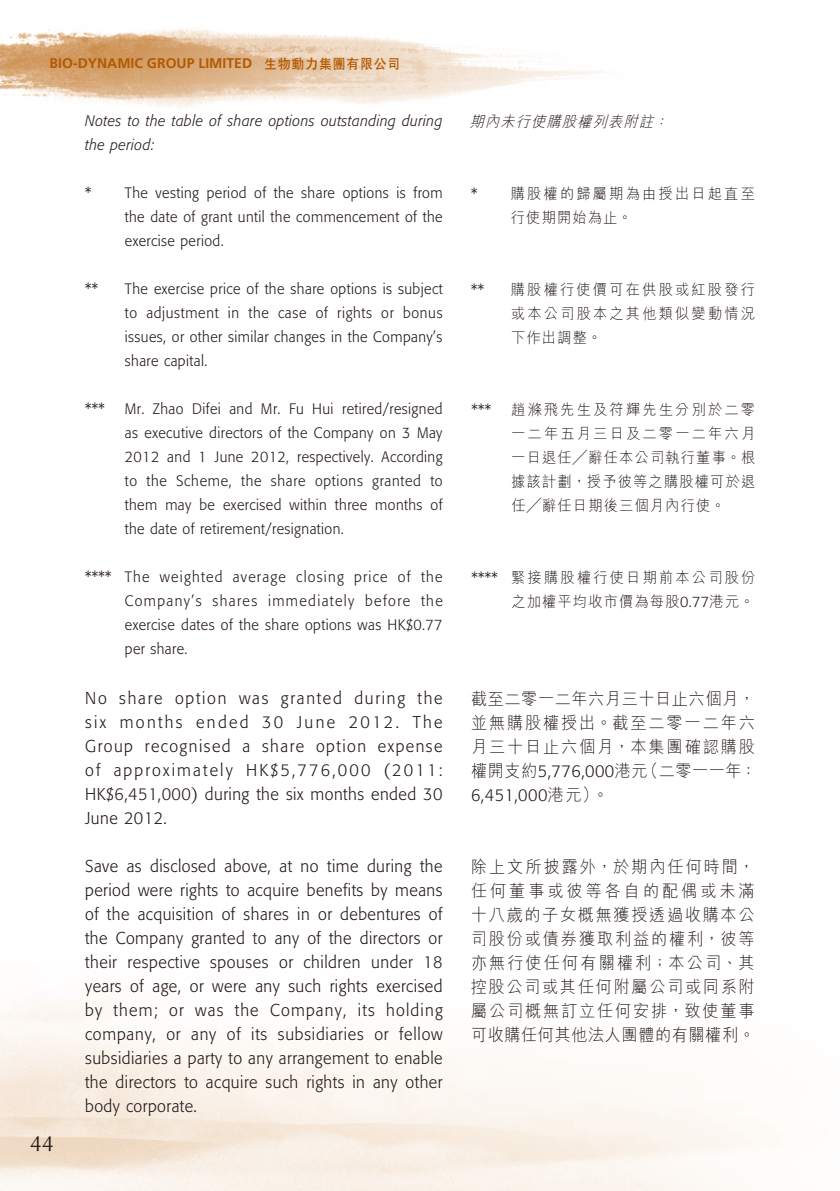
<style>
.page{position:relative;width:840px;height:1191px;background:#fff}
.page>*{position:absolute;margin:0;border:0;box-sizing:border-box;transform-origin:0 0}
.t1{font:22px "Optima LT Std";color:#231916;scale:.95 1}
.t2{font:300 17px/24px "Formata";letter-spacing:.03em;color:#231916;text-align:justify;scale:.95 1}
.t3{font:300 17px/24px "M Hei HK";letter-spacing:.11em;color:#231916;text-align:justify;scale:.95 1}
.t4{font:300 15px/24px "Formata";letter-spacing:.03em;color:#231916;text-align:justify;scale:.95 1}
.t5{font:300 15px/24px "M Hei HK";letter-spacing:.15em;color:#231916;text-align:justify;scale:.95 1}
.t6{font:italic 300 15px/24px "Formata";letter-spacing:.03em;color:#231916;scale:.95 1}
.t7{font:italic 300 15px "M Hei HK";color:#231916;scale:.95 1}
.t8{font:700 14px "Frutiger LT Std";color:#b35900}
.s1{font-family:"C Hei 2 HK"}
.s2{font-family:"Formata"}
.s3{font-family:"M Hei HK"}
</style>
<div class="page">
<img style="left:0;top:27px;width:604px;height:81px">
<p class="t8" style="left:50px;top:55px;width:352px">BIO-DYNAMIC GROUP LIMITED <span class="s1">生物動力集團有限公司</span></p>
<p class="t1" style="left:30px;top:1130px;width:27px">44</p>
<p class="t6" style="left:85px;top:109px;width:377px">Notes to the table of share options outstanding during the period:</p>
<p class="t4" style="left:125px;top:181px;width:336px;text-indent:-40px">* The vesting period of the share options is from the date of grant until the commencement of the exercise period.</p>
<p class="t4" style="left:85px;top:277px;width:15px">**</p>
<p class="t4" style="left:125px;top:277px;width:336px">The exercise price of the share options is subject to adjustment in the case of rights or bonus issues, or other similar changes in the Company’s share capital.</p>
<p class="t4" style="left:85px;top:397px;width:22px">***</p>
<p class="t4" style="left:125px;top:397px;width:336px">Mr. Zhao Difei and Mr. Fu Hui retired/resigned as executive directors of the Company on 3 May 2012 and 1 June 2012, respectively. According to the Scheme, the share options granted to them may be exercised within three months of the date of retirement/resignation.</p>
<p class="t4" style="left:125px;top:565px;width:336px;text-indent:-40px">**** The weighted average closing price of the Company’s shares immediately before the exercise dates of the share options was HK$0.77 per share.</p>
<p class="t2" style="left:85px;top:686px;width:377px">No share option was granted during the six months ended 30 June 2012. The Group recognised a share option expense of approximately HK$5,776,000 (2011:<br>HK$6,451,000) during the six months ended 30<br>June 2012.</p>
<p class="t2" style="left:85px;top:854px;width:378px">Save as disclosed above, at no time during the period were rights to acquire benefits by means of the acquisition of shares in or debentures of the Company granted to any of the directors or their respective spouses or children under 18 years of age, or were any such rights exercised by them; or was the Company, its holding company, or any of its subsidiaries or fellow subsidiaries a party to any arrangement to enable the directors to acquire such rights in any other body corporate.</p>
<p class="t7" style="left:469px;top:111px;width:216px">期內未行使購股權列表附註：</p>
<p class="t5" style="left:510px;top:181px;width:258px;text-indent:-40px"><span class="s2">*</span> 購股權的歸屬期為由授出日起直至行使期開始為止。</p>
<p class="t4" style="left:471px;top:278px;width:15px">**</p>
<p class="t5" style="left:510px;top:277px;width:258px">購股權行使價可在供股或紅股發行或本公司股本之其他類似變動情況下作出調整。</p>
<p class="t4" style="left:471px;top:398px;width:22px">***</p>
<p class="t5" style="left:510px;top:397px;width:258px">趙滌飛先生及符輝先生分別於二零一二年五月三日及二零一二年六月一日退任╱辭任本公司執行董事。根據該計劃，授予彼等之購股權可於退任╱辭任日期後三個月內行使。</p>
<p class="t5" style="left:471px;top:565px;width:300px;text-align:right"><span class="s2">****</span> 緊接購股權行使日期前本公司股份之加權平均收市價為每股<span class="s2">0.77</span>港元。</p>
<p class="t3" style="left:471px;top:686px;width:302px">截至二零一二年六月三十日止六個月，並無購股權授出。截至二零一二年六月三十日止六個月，本集團確認購股權開支約<span class="s2">5,776,000</span>港元（二零一一年：</p>
<p class="t2" style="left:471px;top:783px;width:146px">6,451,000<span class="s3">港元）。</span></p>
<p class="t3" style="left:470px;top:854px;width:300px">除上文所披露外，於期內任何時間，任何董事或彼等各自的配偶或未滿十八歲的子女概無獲授透過收購本公司股份或債券獲取利益的權利，彼等亦無行使任何有關權利；本公司、其控股公司或其任何附屬公司或同系附屬公司概無訂立任何安排，致使董事可收購任何其他法人團體的有關權利。</p>
</div>
